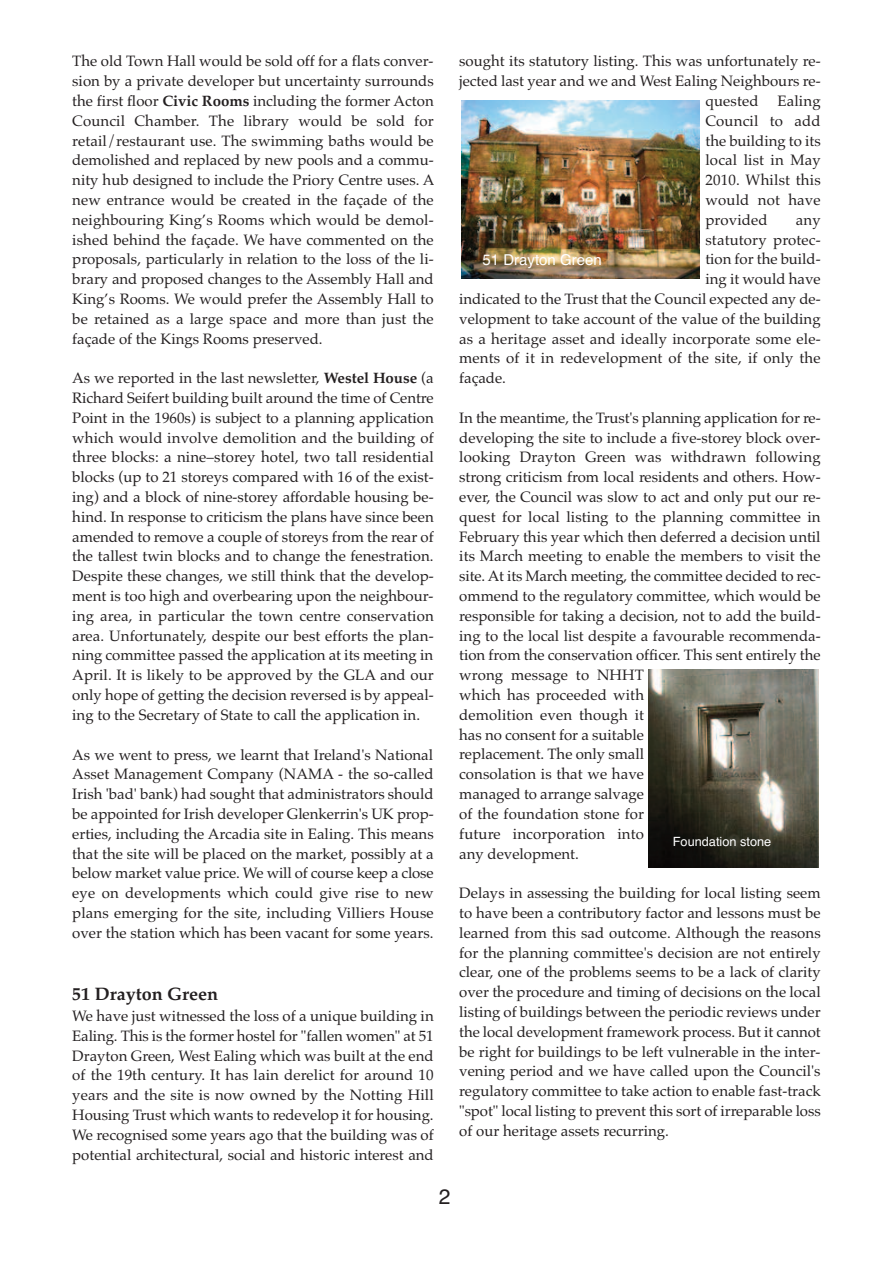
<style>
.page{position:relative;width:893px;height:1263px;background:#fff}
.page>*{position:absolute;margin:0;border:0;box-sizing:border-box;transform-origin:0 0}
.t1{font:21px "Helvetica";color:#231f20}
.t2{font:700 18px "Palatino";color:#231f20}
.t3{font:15px/19.8px "Palatino";color:#231f20;text-align:justify}
.t4{font:15px "Helvetica";color:#fff}
.t5{font:12.75px "Helvetica";color:#fff}
.s1{font-weight:700}
</style>
<div class="page">
<img style="left:461px;top:101px;width:239px;height:177px">
<img style="left:649px;top:670px;width:169px;height:197px">
<p class="t3" style="left:72px;top:51px;width:364px">The old Town Hall would be sold off for a flats conver&shy;sion by a private developer but uncertainty surrounds the first floor <span class="s1">Civic Rooms</span> including the former Acton Council Chamber. The library would be sold for retail/restaurant use. The swimming baths would be demolished and replaced by new pools and a commu&shy;nity hub designed to include the Priory Centre uses. A new entrance would be created in the façade of the neighbouring King’s Rooms which would be demol&shy;ished behind the façade. We have commented on the proposals, particularly in relation to the loss of the li&shy;brary and proposed changes to the Assembly Hall and King’s Rooms. We would prefer the Assembly Hall to be retained as a large space and more than just the façade of the Kings Rooms preserved.</p>
<p class="t3" style="left:72px;top:368px;width:363px">As we reported in the last newsletter, <span class="s1">Westel House</span> (a Richard Seifert building built around the time of Centre Point in the 1960s) is subject to a planning application which would involve demolition and the building of three blocks: a nine–storey hotel, two tall residential blocks (up to 21 storeys compared with 16 of the exist&shy;ing) and a block of nine-storey affordable housing be&shy;hind. In response to criticism the plans have since been amended to remove a couple of storeys from the rear of the tallest twin blocks and to change the fenestration.<br>Despite these changes, we still think that the develop&shy;ment is too high and overbearing upon the neighbour&shy;ing area, in particular the town centre conservation area. Unfortunately, despite our best efforts the plan&shy;ning committee passed the application at its meeting in April. It is likely to be approved by the GLA and our only hope of getting the decision reversed is by appeal&shy;ing to the Secretary of State to call the application in.</p>
<p class="t3" style="left:72px;top:744px;width:363px">As we went to press, we learnt that Ireland's National Asset Management Company (NAMA - the so-called Irish 'bad' bank) had sought that administrators should be appointed for Irish developer Glenkerrin's UK prop&shy;erties, including the Arcadia site in Ealing. This means that the site will be placed on the market, possibly at a below market value price. We will of course keep a close eye on developments which could give rise to new plans emerging for the site, including Villiers House over the station which has been vacant for some years.</p>
<p class="t2" style="left:72px;top:983px;width:148px">51 Drayton Green</p>
<p class="t3" style="left:72px;top:1006px;width:363px">We have just witnessed the loss of a unique building in Ealing. This is the former hostel for "fallen women" at 51<br>Drayton Green, West Ealing which was built at the end of the 19th century. It has lain derelict for around 10 years and the site is now owned by the Notting Hill Housing Trust which wants to redevelop it for housing.<br>We recognised some years ago that the building was of potential architectural, social and historic interest and</p>
<p class="t3" style="left:459px;top:51px;width:363px">sought its statutory listing. This was unfortunately re-</p>
<p class="t3" style="left:459px;top:71px;width:363px">jected last year and we and West Ealing Neighbours re-</p>
<p class="t3" style="left:705px;top:91px;width:55px">quested</p>
<p class="t3" style="left:705px;top:91px;width:117px;text-indent:72px">Ealing Council to add the building to its local list in May 2010. Whilst this would not have provided</p>
<p class="t3" style="left:796px;top:210px;width:26px">any</p>
<p class="t3" style="left:705px;top:229px;width:117px">statutory protec-</p>
<p class="t3" style="left:705px;top:249px;width:117px">tion for the build-</p>
<p class="t3" style="left:705px;top:269px;width:117px">ing it would have</p>
<p class="t3" style="left:459px;top:289px;width:363px">indicated to the Trust that the Council expected any de-</p>
<p class="t3" style="left:459px;top:309px;width:363px">velopment to take account of the value of the building</p>
<p class="t3" style="left:459px;top:328px;width:363px">as a heritage asset and ideally incorporate some ele-</p>
<p class="t3" style="left:459px;top:348px;width:363px">ments of it in redevelopment of the site, if only the</p>
<p class="t3" style="left:459px;top:368px;width:48px">façade.</p>
<p class="t3" style="left:459px;top:408px;width:363px;text-align:left">In the meantime, the Trust's planning application for re&shy;developing the site to include a five-storey block over&shy;looking Drayton Green was withdrawn following strong criticism from local residents and others. How&shy;ever, the Council was slow to act and only put our re&shy;quest for local listing to the planning committee in February this year which then deferred a decision until its March meeting to enable the members to visit the site. At its March meeting, the committee decided to rec&shy;ommend to the regulatory committee, which would be responsible for taking a decision, not to add the build&shy;ing to the local list despite a favourable recommenda&shy;tion from the conservation officer. This sent entirely the wrong message to NHHT<br>which has proceeded with<br>demolition even though it<br>has no consent for a suitable<br>replacement. The only small<br>consolation is that we have<br>managed to arrange salvage<br>of the foundation stone for<br>future incorporation into<br>any development.</p>
<p class="t3" style="left:459px;top:883px;width:363px">Delays in assessing the building for local listing seem to have been a contributory factor and lessons must be learned from this sad outcome. Although the reasons for the planning committee's decision are not entirely clear, one of the problems seems to be a lack of clarity over the procedure and timing of decisions on the local listing of buildings between the periodic reviews under the local development framework process. But it cannot be right for buildings to be left vulnerable in the inter&shy;vening period and we have called upon the Council's regulatory committee to take action to enable fast-track "spot" local listing to prevent this sort of irreparable loss of our heritage assets recurring.</p>
<p class="t4" style="left:482px;top:251px;width:121px">51 Drayton Green</p>
<p class="t5" style="left:673px;top:834px;width:100px">Foundation stone</p>
<h1 class="t1" style="left:439px;top:1184px;width:13px">2</h1>
</div>
